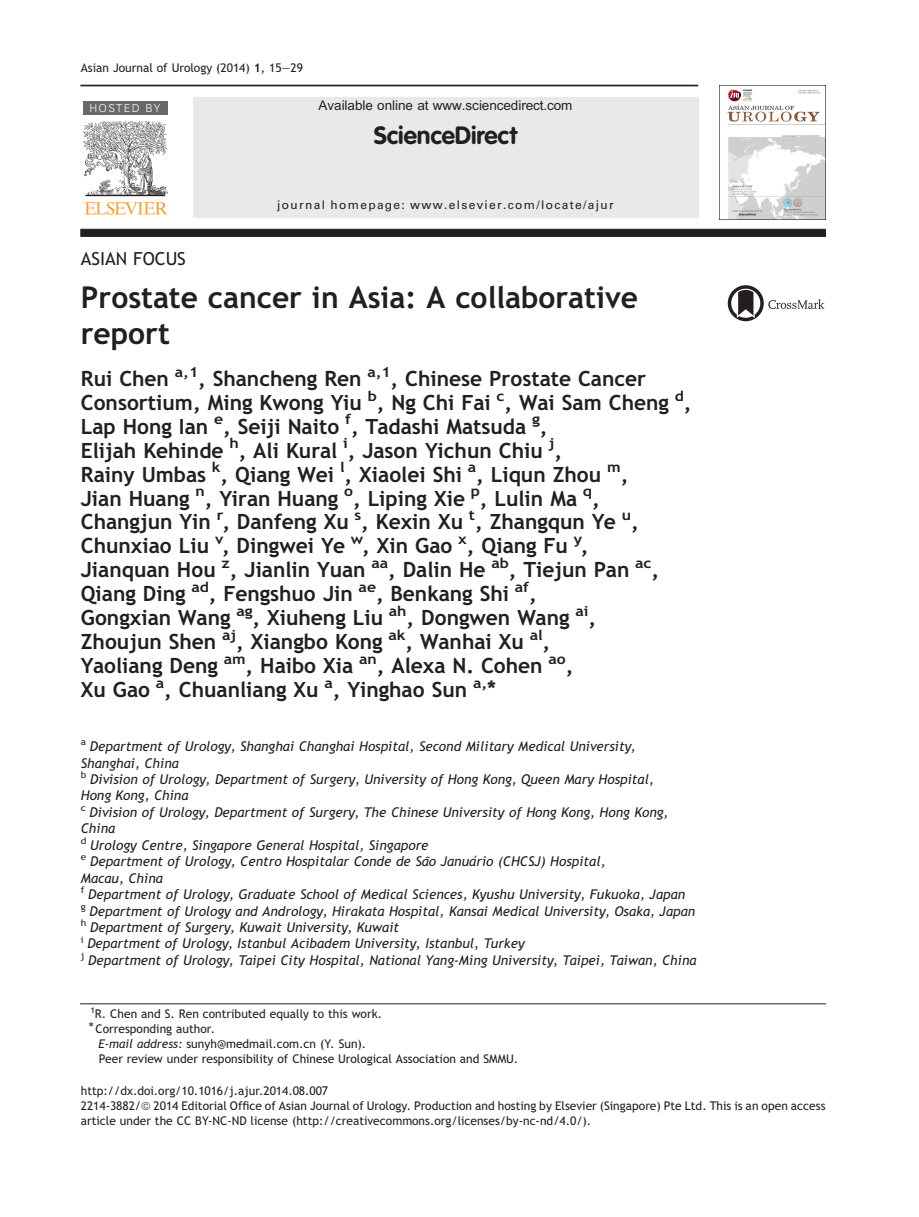
<style>
.page{position:relative;width:919px;height:1217px;background:#fff}
.page>*{position:absolute;margin:0;border:0;box-sizing:border-box;transform-origin:0 0}
.t1{font:29.85px/35.8px "Adv Trebu B";color:#231f20}
.t2{font:24.6px "Adv O Tf 7 c 366 b 2.B";color:#231f20}
.t3{font:20.85px/23.9px "Adv Trebu B";color:#231f20}
.t4{font:18px "Adv Trebu R";color:#231f20}
.t5{font:13.5px/16.5px "Adv Trebu I";color:#231f20}
.t6{font:13.5px "Adv O Tb 214 af 43";color:#231f20}
.t7{font:12px/15px "Adv Trebu R";color:#231f20}
.t8{font:12px "Adv PSA35 D";letter-spacing:.11em;color:#231f20}
.t9{font:300 10.95px "Univers";letter-spacing:.12em;color:#fff}
.s1{font-family:"Adv Trebu B"}
.s2{font-family:"Adv PS44 A44 B"}
.s3{font-family:"Adv Trebu I"}
.s4{font-family:"Adv PS Sym"}
</style>
<div class="page">
<hr style="left:81px;top:1003px;width:744px;height:1px;background:#231f20">
<svg style="left:727px;top:285px;width:97px;height:36px"></svg>
<div style="left:81px;top:229px;width:744px;height:7px;background:#231f20;border:1px solid #231f20"></div>
<div style="left:193px;top:97px;width:505px;height:121px;background:#e8e9ea"></div>
<svg style="left:83px;top:121px;width:85px;height:75px"></svg>
<svg style="left:85px;top:202px;width:82px;height:13px"></svg>
<div style="left:83px;top:101px;width:85px;height:13px;background:#69696c"></div>
<img style="left:719px;top:85px;width:106px;height:134px">
<hr style="left:81px;top:85px;width:616px;height:1px;background:#231f20">
<p class="t7" style="left:81px;top:62px;width:223px">Asian Journal of Urology (2014) <span class="s1">1</span>, 15<span class="s2">e</span>29</p>
<p class="t9" style="left:89px;top:104px;width:72px">HOSTED BY</p>
<p class="t6" style="left:318px;top:97px;width:255px">Available online at www.sciencedirect.com</p>
<h2 class="t2" style="left:374px;top:121px;width:145px">ScienceDirect</h2>
<p class="t8" style="left:277px;top:198px;width:338px">journal homepage: www.elsevier.com/locate/ajur</p>
<h3 class="t4" style="left:81px;top:251px;width:106px">ASIAN FOCUS</h3>
<h1 class="t1" style="left:81px;top:282px;width:558px">Prostate cancer in Asia: A collaborative report</h1>
<p class="t3" style="left:81px;top:368px;width:612px">Rui Chen <sup>a,1</sup>, Shancheng Ren <sup>a,1</sup>, Chinese Prostate Cancer Consortium, Ming Kwong Yiu <sup>b</sup>, Ng Chi Fai <sup>c</sup>, Wai Sam Cheng <sup>d</sup>, Lap Hong Ian <sup>e</sup>, Seiji Naito <sup>f</sup>, Tadashi Matsuda <sup>g</sup>,<br>Elijah Kehinde <sup>h</sup>, Ali Kural <sup>i</sup>, Jason Yichun Chiu <sup>j</sup>,<br>Rainy Umbas <sup>k</sup>, Qiang Wei <sup>l</sup>, Xiaolei Shi <sup>a</sup>, Liqun Zhou <sup>m</sup>,<br>Jian Huang <sup>n</sup>, Yiran Huang <sup>o</sup>, Liping Xie <sup>p</sup>, Lulin Ma <sup>q</sup>, Changjun Yin <sup>r</sup>, Danfeng Xu <sup>s</sup>, Kexin Xu <sup>t</sup>, Zhangqun Ye <sup>u</sup>, Chunxiao Liu <sup>v</sup>, Dingwei Ye <sup>w</sup>, Xin Gao <sup>x</sup>, Qiang Fu <sup>y</sup>,<br>Jianquan Hou <sup>z</sup>, Jianlin Yuan <sup>aa</sup>, Dalin He <sup>ab</sup>, Tiejun Pan <sup>ac</sup>, Qiang Ding <sup>ad</sup>, Fengshuo Jin <sup>ae</sup>, Benkang Shi <sup>af</sup>,<br>Gongxian Wang <sup>ag</sup>, Xiuheng Liu <sup>ah</sup>, Dongwen Wang <sup>ai</sup>,<br>Zhoujun Shen <sup>aj</sup>, Xiangbo Kong <sup>ak</sup>, Wanhai Xu <sup>al</sup>,<br>Yaoliang Deng <sup>am</sup>, Haibo Xia <sup>an</sup>, Alexa N. Cohen <sup>ao</sup>,<br>Xu Gao <sup>a</sup>, Chuanliang Xu <sup>a</sup>, Yinghao Sun <sup>a,</sup>*</p>
<p class="t5" style="left:81px;top:739px;width:617px"><sup>a</sup> Department of Urology, Shanghai Changhai Hospital, Second Military Medical University, Shanghai, China<br><sup>b</sup> Division of Urology, Department of Surgery, University of Hong Kong, Queen Mary Hospital,<br>Hong Kong, China<br><sup>c</sup> Division of Urology, Department of Surgery, The Chinese University of Hong Kong, Hong Kong, China<br><sup>d</sup> Urology Centre, Singapore General Hospital, Singapore<br><sup>e</sup> Department of Urology, Centro Hospitalar Conde de Sa˜o Janua´rio (CHCSJ) Hospital,<br>Macau, China<br><sup>f</sup> Department of Urology, Graduate School of Medical Sciences, Kyushu University, Fukuoka, Japan<br><sup>g</sup> Department of Urology and Andrology, Hirakata Hospital, Kansai Medical University, Osaka, Japan <sup>h</sup> Department of Surgery, Kuwait University, Kuwait<br><sup>i</sup> Department of Urology, Istanbul Acibadem University, Istanbul, Turkey<br><sup>j</sup> Department of Urology, Taipei City Hospital, National Yang-Ming University, Taipei, Taiwan, China</p>
<p class="t7" style="left:87px;top:1007px;width:296px"><sup>1</sup>R. Chen and S. Ren contributed equally to this work. <sup>)</sup>Corresponding author.</p>
<p class="t7" style="left:98px;top:1037px;width:421px"><span class="s3">E-mail address:</span> sunyh@medmail.com.cn (Y. Sun).<br>Peer review under responsibility of Chinese Urological Association and SMMU.</p>
<p class="t7" style="left:81px;top:1084px;width:746px">http://dx.doi.org/10.1016/j.ajur.2014.08.007<br>2214-3882/<span class="s4">ª</span> 2014 Editorial Office of Asian Journal of Urology. Production and hosting by Elsevier (Singapore) Pte Ltd. This is an open access article under the CC BY-NC-ND license (http://creativecommons.org/licenses/by-nc-nd/4.0/).</p>
</div>
